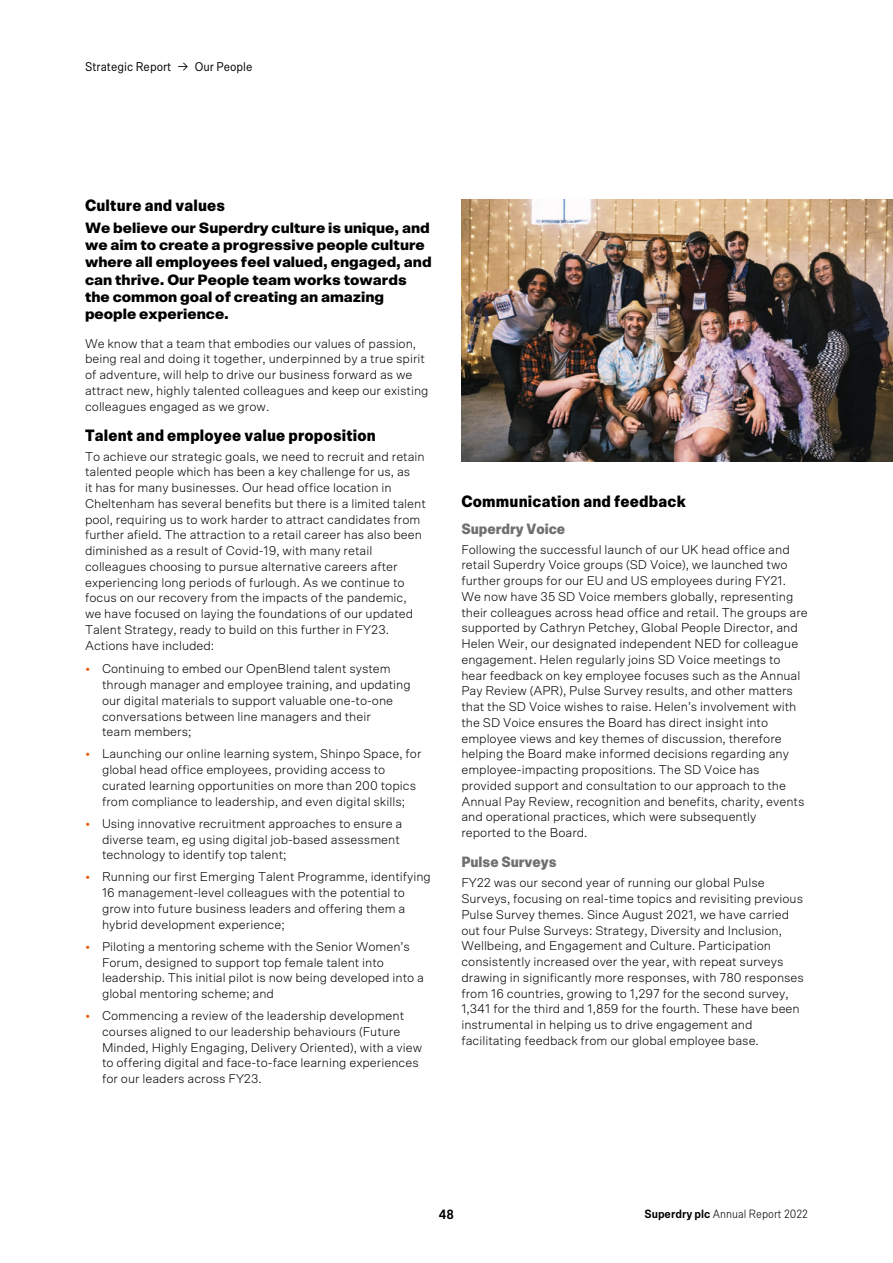
<style>
.page{position:relative;width:893px;height:1263px;background:#fff}
.page>*{position:absolute;margin:0;border:0;box-sizing:border-box;transform-origin:0 0}
.t1{font:900 16.5px "Scto Grotesk B";letter-spacing:.01em;color:#000}
.t2{font:900 15px/17.2px "Scto Grotesk A";color:#000}
.t3{font:900 15px "Scto Grotesk B";color:#706f6f}
.t4{font:700 13.5px "Scto Grotesk B";color:#000}
.t5{font:300 12.75px/15.8px "Scto Grotesk A";color:#000}
.t6{font:12.75px "Scto Grotesk B";color:#000}
.t7{font:300 12px "Scto Grotesk B";color:#000}
.s1{color:#ea5b0b}
.s2{font-weight:700}
</style>
<div class="page">
<img style="left:461px;top:200px;width:432px;height:262px">
<p class="t6" style="left:85px;top:59px;width:169px">Strategic Report → Our People</p>
<p class="t1" style="left:85px;top:195px;width:142px">Culture and values</p>
<p class="t2" style="left:85px;top:219px;width:348px">We believe our Superdry culture is unique, and we aim to create a progressive people culture where all employees feel valued, engaged, and can thrive. Our People team works towards the common goal of creating an amazing people experience.</p>
<p class="t5" style="left:85px;top:335px;width:345px">We know that a team that embodies our values of passion, being real and doing it together, underpinned by a true spirit of adventure, will help to drive our business forward as we attract new, highly talented colleagues and keep our existing colleagues engaged as we grow.</p>
<p class="t1" style="left:85px;top:425px;width:292px">Talent and employee value proposition</p>
<p class="t5" style="left:85px;top:448px;width:342px">To achieve our strategic goals, we need to recruit and retain talented people which has been a key challenge for us, as<br>it has for many businesses. Our head office location in Cheltenham has several benefits but there is a limited talent pool, requiring us to work harder to attract candidates from further afield. The attraction to a retail career has also been diminished as a result of Covid-19, with many retail colleagues choosing to pursue alternative careers after experiencing long periods of furlough. As we continue to focus on our recovery from the impacts of the pandemic, we have focused on laying the foundations of our updated Talent Strategy, ready to build on this further in FY23.<br>Actions have included:</p>
<p class="t5" style="left:102px;top:661px;width:310px;text-indent:-17px"><span class="s1">•</span> Continuing to embed our OpenBlend talent system through manager and employee training, and updating our digital materials to support valuable one-to-one conversations between line managers and their<br>team members;</p>
<p class="t5" style="left:102px;top:746px;width:321px;text-indent:-17px"><span class="s1">•</span> Launching our online learning system, Shinpo Space, for global head office employees, providing access to curated learning opportunities on more than 200 topics from compliance to leadership, and even digital skills;</p>
<p class="t5" style="left:102px;top:815px;width:302px;text-indent:-17px"><span class="s1">•</span> Using innovative recruitment approaches to ensure a diverse team, eg using digital job-based assessment technology to identify top talent;</p>
<p class="t5" style="left:102px;top:869px;width:330px;text-indent:-17px"><span class="s1">•</span> Running our first Emerging Talent Programme, identifying 16 management-level colleagues with the potential to grow into future business leaders and offering them a hybrid development experience;</p>
<p class="t5" style="left:102px;top:938px;width:323px;text-indent:-17px"><span class="s1">•</span> Piloting a mentoring scheme with the Senior Women’s Forum, designed to support top female talent into leadership. This initial pilot is now being developed into a global mentoring scheme; and</p>
<p class="t5" style="left:102px;top:1008px;width:322px;text-indent:-17px"><span class="s1">•</span> Commencing a review of the leadership development courses aligned to our leadership behaviours (Future Minded, Highly Engaging, Delivery Oriented), with a view to offering digital and face-to-face learning experiences for our leaders across FY23.</p>
<p class="t1" style="left:461px;top:491px;width:226px">Communication and feedback</p>
<p class="t3" style="left:461px;top:519px;width:105px">Superdry Voice</p>
<p class="t5" style="left:461px;top:541px;width:348px">Following the successful launch of our UK head office and retail Superdry Voice groups (SD Voice), we launched two further groups for our EU and US employees during FY21.<br>We now have 35 SD Voice members globally, representing their colleagues across head office and retail. The groups are supported by Cathryn Petchey, Global People Director, and Helen Weir, our designated independent NED for colleague engagement. Helen regularly joins SD Voice meetings to hear feedback on key employee focuses such as the Annual Pay Review (APR), Pulse Survey results, and other matters that the SD Voice wishes to raise. Helen’s involvement with the SD Voice ensures the Board has direct insight into employee views and key themes of discussion, therefore helping the Board make informed decisions regarding any employee-impacting propositions. The SD Voice has provided support and consultation to our approach to the Annual Pay Review, recognition and benefits, charity, events and operational practices, which were subsequently reported to the Board.</p>
<p class="t3" style="left:461px;top:853px;width:97px">Pulse Surveys</p>
<p class="t5" style="left:461px;top:875px;width:344px">FY22 was our second year of running our global Pulse Surveys, focusing on real-time topics and revisiting previous Pulse Survey themes. Since August 2021, we have carried out four Pulse Surveys: Strategy, Diversity and Inclusion, Wellbeing, and Engagement and Culture. Participation consistently increased over the year, with repeat surveys drawing in significantly more responses, with 780 responses from 16 countries, growing to 1,297 for the second survey, 1,341 for the third and 1,859 for the fourth. These have been instrumental in helping us to drive engagement and facilitating feedback from our global employee base.</p>
<p class="t4" style="left:439px;top:1206px;width:17px">48</p>
<p class="t7" style="left:644px;top:1207px;width:165px"><span class="s2">Superdry plc</span> Annual Report 2022</p>
</div>
